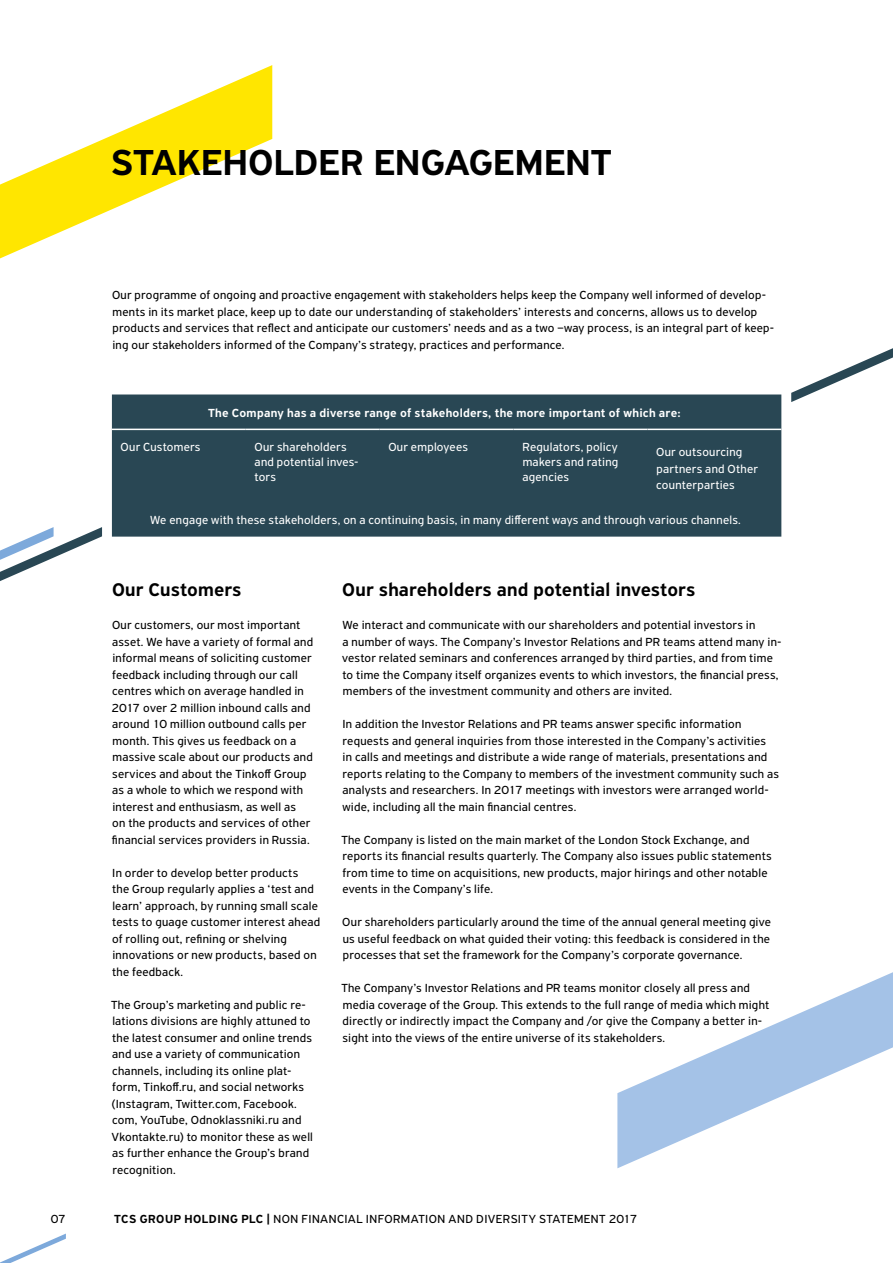
<style>
.page{position:relative;width:893px;height:1263px;background:#fff}
.page>*{position:absolute;margin:0;border:0;box-sizing:border-box;transform-origin:0 0}
.t1{font:500 38.4px "PF Highway Sans Pro";letter-spacing:.005em;color:#000}
.t2{font:500 19.5px "PF Highway Sans Pro";letter-spacing:.005em;color:#000}
.t3{font:12.45px/16.5px "PF Highway Sans Pro";letter-spacing:.02em;color:#000}
.t4{font:12.45px/15px "PF Highway Sans Pro";letter-spacing:.02em;color:#fff}
.t5{font:500 12.45px "PF Highway Sans Pro";letter-spacing:.02em;color:#fff}
.t6{font:12.45px "PF Highway Sans Pro";letter-spacing:.04em;color:#000}
.s1{font-weight:500}
</style>
<div class="page">
<svg style="left:0;top:65px;width:272px;height:194px"></svg>
<svg style="left:0;top:527px;width:102px;height:54px"></svg>
<svg style="left:791px;top:348px;width:102px;height:54px"></svg>
<svg style="left:617px;top:972px;width:276px;height:196px"></svg>
<div style="left:112px;top:394px;width:669px;height:143px;background:#294754"></div>
<hr style="left:112px;top:429px;width:134px;height:1px;background:#fff">
<hr style="left:246px;top:429px;width:134px;height:1px;background:#fff">
<hr style="left:380px;top:429px;width:134px;height:1px;background:#fff">
<hr style="left:514px;top:429px;width:133px;height:1px;background:#fff">
<hr style="left:647px;top:429px;width:134px;height:1px;background:#fff">
<svg style="left:0;top:1233px;width:66px;height:30px"></svg>
<h1 class="t1" style="left:111px;top:140px;width:502px">STAKEHOLDER ENGAGEMENT</h1>
<p class="t3" style="left:112px;top:287px;width:664px">Our programme of ongoing and proactive engagement with stakeholders helps keep the Company well informed of develop&shy;ments in its market place, keep up to date our understanding of stakeholders’ interests and concerns, allows us to develop products and services that reflect and anticipate our customers’ needs and as a two –way process, is an integral part of keep&shy;ing our stakeholders informed of the Company’s strategy, practices and performance.</p>
<p class="t5" style="left:208px;top:405px;width:474px">The Company has a diverse range of stakeholders, the more important of which are:</p>
<p class="t4" style="left:121px;top:440px;width:82px">Our Customers</p>
<p class="t4" style="left:254px;top:440px;width:106px">Our shareholders and potential inves&shy;tors</p>
<p class="t4" style="left:388px;top:440px;width:81px">Our employees</p>
<p class="t4" style="left:522px;top:440px;width:97px;text-align:justify">Regulators, policy makers and rating agencies</p>
<p class="t4" style="left:656px;top:444px;width:103px;line-height:16.5px">Our outsourcing partners and Other counterparties</p>
<p class="t4" style="left:150px;top:512px;width:592px">We engage with these stakeholders, on a continuing basis, in many different ways and through various channels.</p>
<h2 class="t2" style="left:112px;top:578px;width:131px">Our Customers</h2>
<p class="t3" style="left:112px;top:617px;width:203px">Our customers, our most important asset. We have a variety of formal and informal means of soliciting customer feedback including through our call centres which on average handled in 2017 over 2 million inbound calls and around 10 million outbound calls per month. This gives us feedback on a massive scale about our products and services and about the Tinkoff Group as a whole to which we respond with interest and enthusiasm, as well as<br>on the products and services of other financial services providers in Russia.</p>
<p class="t3" style="left:112px;top:864px;width:210px">In order to develop better products<br>the Group regularly applies a ‘test and learn’ approach, by running small scale tests to guage customer interest ahead of rolling out, refining or shelving innovations or new products, based on the feedback.</p>
<p class="t3" style="left:111px;top:996px;width:203px">The Group’s marketing and public re&shy;lations divisions are highly attuned to the latest consumer and online trends and use a variety of communication channels, including its online plat&shy;form, Tinkoff.ru, and social networks (Instagram, Twitter.com, Facebook. com, YouTube, Odnoklassniki.ru and Vkontakte.ru) to monitor these as well as further enhance the Group’s brand recognition.</p>
<h2 class="t2" style="left:342px;top:578px;width:355px">Our shareholders and potential investors</h2>
<p class="t3" style="left:342px;top:617px;width:441px">We interact and communicate with our shareholders and potential investors in<br>a number of ways. The Company’s Investor Relations and PR teams attend many in&shy;vestor related seminars and conferences arranged by third parties, and from time to time the Company itself organizes events to which investors, the financial press, members of the investment community and others are invited.</p>
<p class="t3" style="left:342px;top:716px;width:438px">In addition the Investor Relations and PR teams answer specific information requests and general inquiries from those interested in the Company’s activities<br>in calls and meetings and distribute a wide range of materials, presentations and reports relating to the Company to members of the investment community such as analysts and researchers. In 2017 meetings with investors were arranged world&shy;wide, including all the main financial centres.</p>
<p class="t3" style="left:341px;top:831px;width:432px">The Company is listed on the main market of the London Stock Exchange, and reports its financial results quarterly. The Company also issues public statements from time to time on acquisitions, new products, major hirings and other notable events in the Company’s life.</p>
<p class="t3" style="left:342px;top:914px;width:430px;text-align:justify">Our shareholders particularly around the time of the annual general meeting give us useful feedback on what guided their voting: this feedback is considered in the processes that set the framework for the Company’s corporate governance.</p>
<p class="t3" style="left:341px;top:980px;width:429px">The Company’s Investor Relations and PR teams monitor closely all press and media coverage of the Group. This extends to the full range of media which might directly or indirectly impact the Company and /or give the Company a better in&shy;sight into the views of the entire universe of its stakeholders.</p>
<p class="t3" style="left:51px;top:1211px;width:17px">07</p>
<p class="t6" style="left:114px;top:1212px;width:525px"><span class="s1">TCS GROUP HOLDING PLC |</span> NON FINANCIAL INFORMATION AND DIVERSITY STATEMENT 2017</p>
</div>
